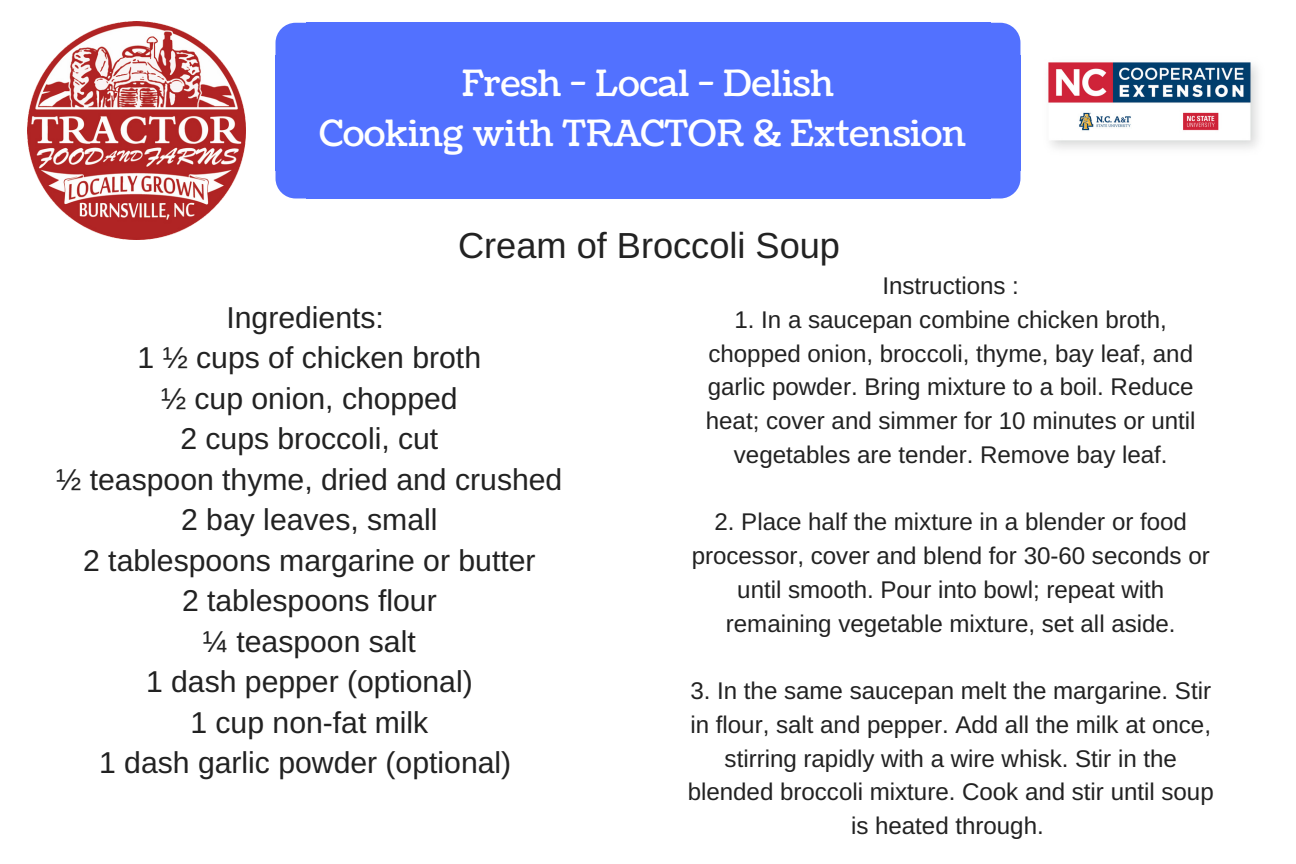
<style>
.page{position:relative;width:1296px;height:864px;background:#fff}
.page>*{position:absolute;margin:0;border:0;box-sizing:border-box;transform-origin:0 0}
.t1{font:36.3px/49.5px "Coustard";color:#fff;text-align:center}
.t2{font:36.3px "Arimo";color:#222}
.t3{font:30.3px/40.5px "Arimo";color:#222;text-align:center}
.t4{font:24px/33.6px "Arimo";color:#222;text-align:center}
</style>
<div class="page">
<svg style="left:990px;top:23px;width:30px;height:32px"></svg>
<div style="left:989px;top:55px;width:31px;height:115px;background:#5271ff"></div>
<div style="left:306px;top:55px;width:684px;height:115px;background:#5271ff"></div>
<div style="left:306px;top:23px;width:684px;height:33px;background:#5271ff"></div>
<svg style="left:276px;top:23px;width:30px;height:32px"></svg>
<div style="left:276px;top:55px;width:31px;height:115px;background:#5271ff"></div>
<div style="left:306px;top:169px;width:684px;height:29px;background:#5271ff"></div>
<svg style="left:276px;top:170px;width:30px;height:28px"></svg>
<svg style="left:990px;top:170px;width:30px;height:28px"></svg>
<img style="left:27px;top:22px;width:218px;height:218px">
<img style="left:1048px;top:62px;width:210px;height:87px">
<h1 class="t1" style="left:319px;top:60px;width:648px">Fresh - Local - Delish<br>Cooking with TRACTOR &amp; Extension</h1>
<h1 class="t2" style="left:458px;top:225px;width:383px">Cream of Broccoli Soup</h1>
<p class="t3" style="left:56px;top:297px;width:508px">Ingredients:<br>1 ½ cups of chicken broth<br>½ cup onion, chopped<br>2 cups broccoli, cut<br>½ teaspoon thyme, dried and crushed<br>2 bay leaves, small<br>2 tablespoons margarine or butter<br>2 tablespoons flour<br>¼ teaspoon salt<br>1 dash pepper (optional)<br>1 cup non-fat milk<br>1 dash garlic powder (optional)</p>
<p class="t4" style="left:882px;top:269px;width:138px">Instructions :</p>
<p class="t4" style="left:706px;top:303px;width:491px">1. In a saucepan combine chicken broth, chopped onion, broccoli, thyme, bay leaf, and garlic powder. Bring mixture to a boil. Reduce heat; cover and simmer for 10 minutes or until vegetables are tender. Remove bay leaf.</p>
<p class="t4" style="left:692px;top:505px;width:520px">2. Place half the mixture in a blender or food processor, cover and blend for 30-60 seconds or until smooth. Pour into bowl; repeat with remaining vegetable mixture, set all aside.</p>
<p class="t4" style="left:688px;top:674px;width:528px">3. In the same saucepan melt the margarine. Stir in flour, salt and pepper. Add all the milk at once, stirring rapidly with a wire whisk. Stir in the blended broccoli mixture. Cook and stir until soup is heated through.</p>
</div>
